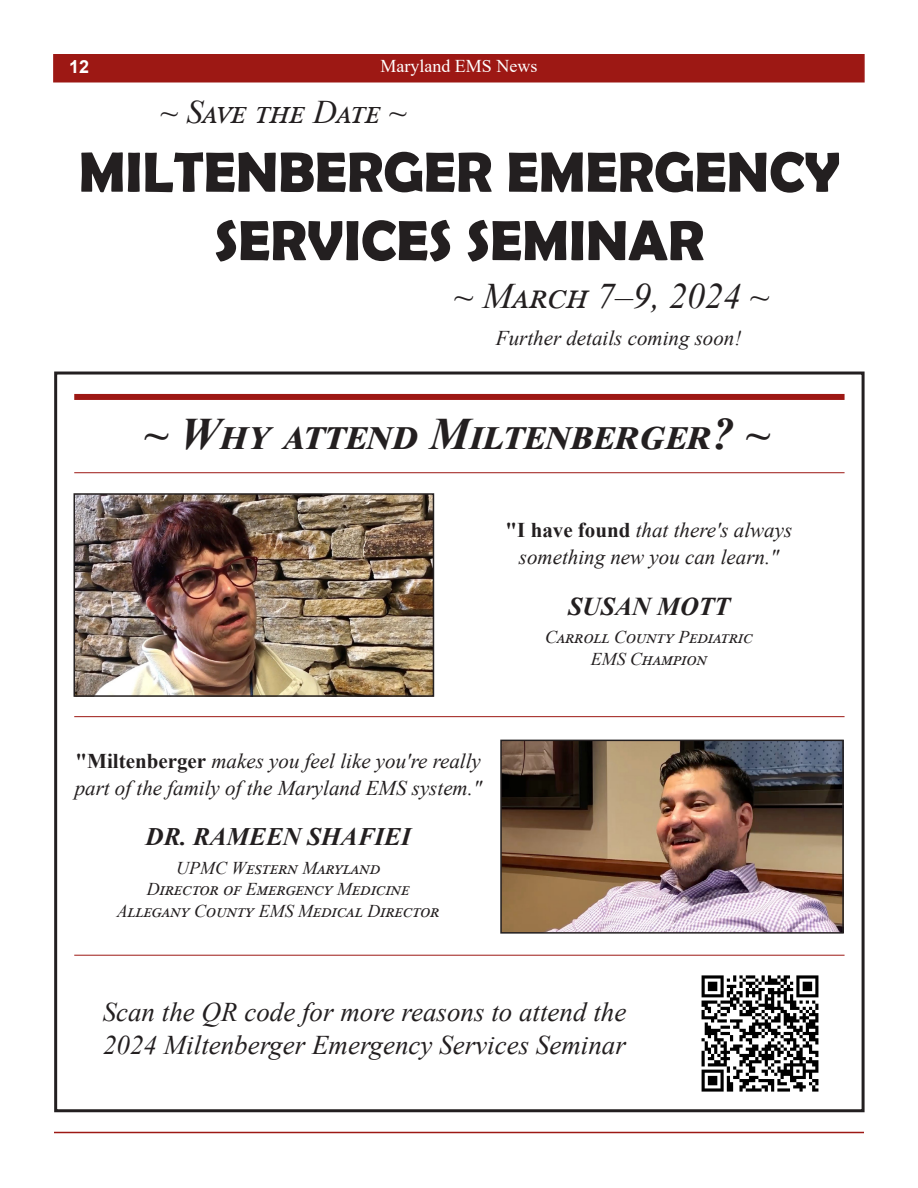
<style>
.page{position:relative;width:918px;height:1188px;background:#fff}
.page>*{position:absolute;margin:0;border:0;box-sizing:border-box;transform-origin:0 0}
.Header1{font:700 57px/68.4px "Berlin Sans FB Demi";color:#231f20;text-align:center}
.Header1-2{font:italic 700 45px "Times New Roman";color:#231f20}
.Header1-3{font:italic 36px "Times New Roman";color:#231f20}
.Header1-4{font:italic 33px "Times New Roman";letter-spacing:.015em;color:#231f20}
.Header1-5{font:italic 27px/32.4px "Times New Roman";color:#231f20}
.Header1-6{font:italic 700 25.65px "Times New Roman";color:#231f20}
.Header1-7{font:italic 700 25.2px "Times New Roman";color:#231f20}
.Header1-8{font:italic 21px/27px "Times New Roman";color:#231f20}
.Header1-9{font:italic 18px "Times New Roman";letter-spacing:.015em;color:#231f20}
.Header1-10{font:italic 18px "Times New Roman";letter-spacing:.075em;color:#231f20}
.t1{font:18px "Times New Roman";color:#fff}
.t2{font:700 18px "Arial";color:#fff}
.s1{font-weight:700;font-style:normal}
</style>
<div class="page">
<div style="left:53px;top:54px;width:812px;height:28px;background:#9d1814"></div>
<hr style="left:54px;top:1132px;width:810px;height:1px;background:#9d1814">
<img style="left:701px;top:975px;width:118px;height:117px">
<div style="left:74px;top:394px;width:771px;height:6px;background:#9d1814"></div>
<hr style="left:74px;top:716px;width:771px;height:1px;background:#9d1814">
<hr style="left:74px;top:472px;width:771px;height:1px;background:#9d1814">
<hr style="left:74px;top:955px;width:771px;height:1px;background:#9d1814">
<div style="left:54px;top:372px;width:811px;height:740px;border:3px solid #231f20"></div>
<img style="left:77px;top:496px;width:354px;height:198px">
<div style="left:74px;top:493px;width:360px;height:204px;border:2px solid #231f20"></div>
<img style="left:503px;top:743px;width:338px;height:188px">
<div style="left:500px;top:740px;width:344px;height:194px;border:2px solid #231f20"></div>
<p class="t2" style="left:69px;top:54px;width:22px">12</p>
<p class="t1" style="left:381px;top:54px;width:158px">Maryland EMS News</p>
<p class="Header1-4" style="left:160px;top:89px;width:248px">~ Save the Date ~</p>
<p class="Header1" style="left:79px;top:137px;width:763px">MILTENBERGER EMERGENCY<br>SERVICES SEMINAR</p>
<p class="Header1-3" style="left:454px;top:271px;width:317px">~ March 7–9, 2024 ~</p>
<p class="Header1-8" style="left:496px;top:324px;width:247px">Further details coming soon!</p>
<p class="Header1-2" style="left:144px;top:403px;width:629px">~ Why attend Miltenberger? ~</p>
<p class="Header1-8" style="left:506px;top:516px;width:288px"><span class="s1">"I have found</span> that there's always</p>
<p class="Header1-8" style="left:519px;top:543px;width:262px">something new you can learn."</p>
<p class="Header1-6" style="left:568px;top:589px;width:163px">SUSAN MOTT</p>
<p class="Header1-10" style="left:545px;top:625px;width:208px">Carroll County Pediatric</p>
<p class="Header1-9" style="left:591px;top:647px;width:117px">EMS Champion</p>
<p class="Header1-8" style="left:75px;top:747px;width:409px"><span class="s1">"Miltenberger</span> makes you feel like you're really part of the family of the Maryland EMS system."</p>
<p class="Header1-7" style="left:146px;top:819px;width:267px">DR. RAMEEN SHAFIEI</p>
<p class="Header1-9" style="left:176px;top:855px;width:204px">UPMC Western Maryland</p>
<p class="Header1-9" style="left:147px;top:877px;width:264px">Director of Emergency Medicine</p>
<p class="Header1-9" style="left:117px;top:899px;width:322px">Allegany County EMS Medical Director</p>
<p class="Header1-5" style="left:103px;top:995px;width:525px">Scan the QR code for more reasons to attend the<br>2024 Miltenberger Emergency Services Seminar</p>
</div>
